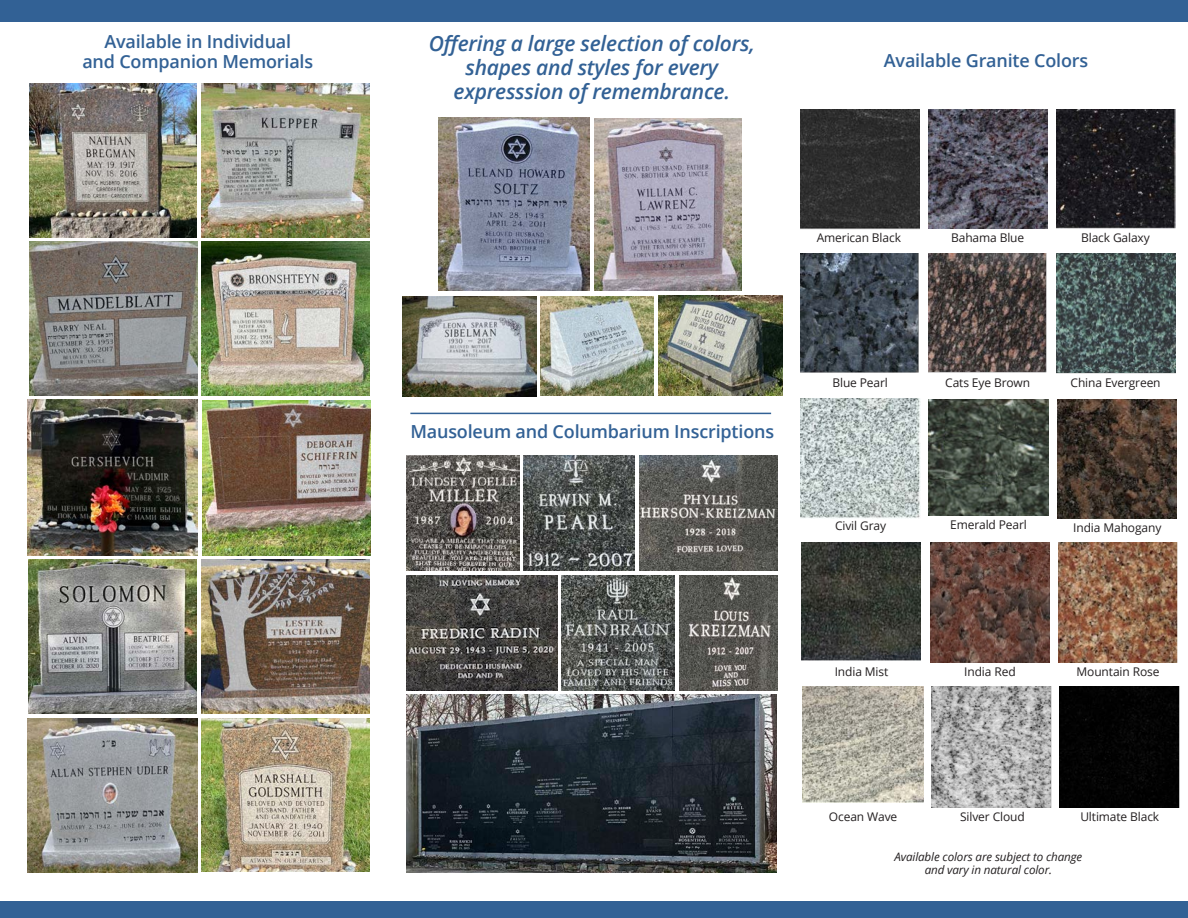
<style>
.page{position:relative;width:1188px;height:918px;background:#fff}
.page>*{position:absolute;margin:0;border:0;box-sizing:border-box;transform-origin:0 0}
.Text{font:italic 600 21px/24px "Open Sans";letter-spacing:-.01em;color:#326195;text-align:center}
.Text-2{font:600 18px/19.5px "Open Sans";letter-spacing:-.01em;color:#326195;text-align:center}
.Captions{font:12px "Open Sans";letter-spacing:-.01em;color:#231f20}
.Captions-2{font:italic 11.7px/13.5px "Open Sans";letter-spacing:-.01em;color:#231f20;text-align:center}
</style>
<div class="page">
<img style="left:801px;top:254px;width:118px;height:119px">
<img style="left:1058px;top:399px;width:119px;height:120px">
<img style="left:801px;top:399px;width:119px;height:119px">
<img style="left:1056px;top:254px;width:119px;height:119px">
<img style="left:802px;top:543px;width:119px;height:118px">
<img style="left:929px;top:254px;width:118px;height:119px">
<img style="left:1056px;top:109px;width:119px;height:119px">
<img style="left:202px;top:83px;width:168px;height:154px">
<img style="left:402px;top:296px;width:134px;height:101px">
<img style="left:202px;top:719px;width:168px;height:153px">
<img style="left:203px;top:401px;width:167px;height:154px">
<img style="left:28px;top:718px;width:169px;height:154px">
<div style="left:0;top:0;width:1188px;height:22px;background:#326195"></div>
<div style="left:0;top:902px;width:1188px;height:16px;background:#326195"></div>
<img style="left:202px;top:242px;width:168px;height:154px">
<img style="left:28px;top:560px;width:169px;height:154px">
<img style="left:202px;top:560px;width:168px;height:154px">
<img style="left:928px;top:109px;width:120px;height:119px">
<img style="left:928px;top:400px;width:121px;height:116px">
<hr style="left:410px;top:413px;width:361px;height:1px;background:#326195">
<img style="left:439px;top:117px;width:150px;height:173px">
<img style="left:595px;top:118px;width:147px;height:172px">
<img style="left:406px;top:575px;width:151px;height:115px">
<img style="left:406px;top:455px;width:113px;height:116px">
<img style="left:27px;top:400px;width:170px;height:155px">
<img style="left:524px;top:455px;width:111px;height:115px">
<img style="left:562px;top:575px;width:113px;height:115px">
<img style="left:30px;top:242px;width:167px;height:154px">
<img style="left:541px;top:296px;width:113px;height:100px">
<img style="left:659px;top:295px;width:124px;height:101px">
<img style="left:679px;top:575px;width:99px;height:115px">
<img style="left:639px;top:455px;width:139px;height:115px">
<img style="left:30px;top:83px;width:167px;height:154px">
<img style="left:801px;top:109px;width:119px;height:120px">
<img style="left:406px;top:695px;width:370px;height:177px">
<img style="left:930px;top:543px;width:120px;height:119px">
<img style="left:1058px;top:543px;width:119px;height:120px">
<img style="left:803px;top:686px;width:120px;height:116px">
<img style="left:932px;top:686px;width:120px;height:121px">
<div style="left:1059px;top:686px;width:121px;height:121px;background:#030303"></div>
<p class="Text-2" style="left:82px;top:32px;width:232px">Available in Individual<br>and Companion Memorials</p>
<p class="Text" style="left:429px;top:31px;width:327px">Offering a large selection of colors, shapes and styles for every expresssion of remembrance.</p>
<p class="Text-2" style="left:884px;top:51px;width:206px">Available Granite Colors</p>
<p class="Captions" style="left:817px;top:230px;width:86px">American Black</p>
<p class="Captions" style="left:951px;top:230px;width:75px">Bahama Blue</p>
<p class="Captions" style="left:1081px;top:230px;width:70px">Black Galaxy</p>
<p class="Text-2" style="left:410px;top:422px;width:365px">Mausoleum and Columbarium Inscriptions</p>
<p class="Captions" style="left:832px;top:374px;width:57px">Blue Pearl</p>
<p class="Captions" style="left:945px;top:374px;width:86px">Cats Eye Brown</p>
<p class="Captions" style="left:1071px;top:374px;width:92px">China Evergreen</p>
<p class="Captions" style="left:950px;top:517px;width:78px">Emerald Pearl</p>
<p class="Captions" style="left:835px;top:517px;width:53px">Civil Gray</p>
<p class="Captions" style="left:1073px;top:520px;width:90px">India Mahogany</p>
<p class="Captions" style="left:835px;top:663px;width:55px">India Mist</p>
<p class="Captions" style="left:964px;top:663px;width:53px">India Red</p>
<p class="Captions" style="left:1077px;top:663px;width:84px">Mountain Rose</p>
<p class="Captions" style="left:829px;top:808px;width:70px">Ocean Wave</p>
<p class="Captions" style="left:960px;top:808px;width:66px">Silver Cloud</p>
<p class="Captions" style="left:1080px;top:808px;width:80px">Ultimate Black</p>
<p class="Captions-2" style="left:894px;top:849px;width:189px">Available colors are subject to change and vary in natural color.</p>
</div>
